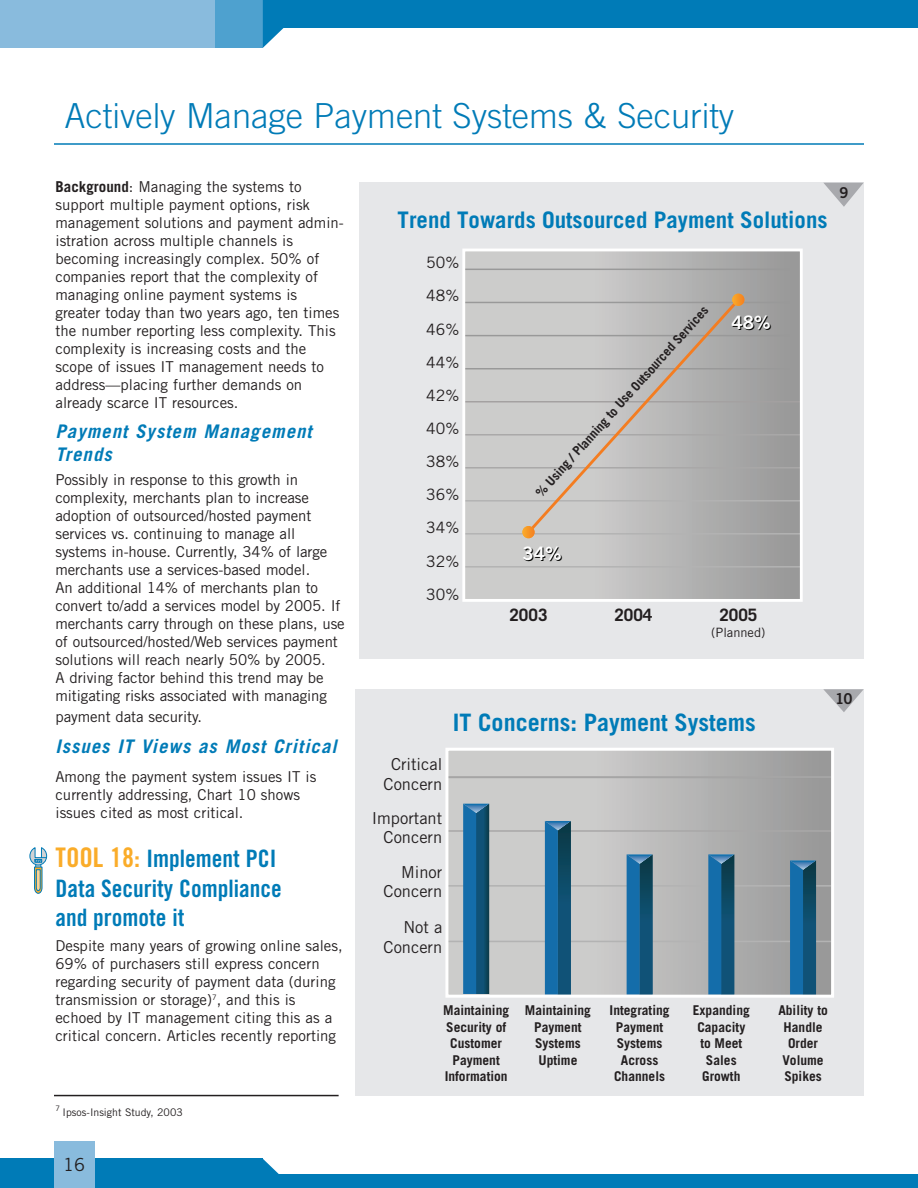
<style>
.page{position:relative;width:918px;height:1188px;background:#fff}
.page>*{position:absolute;margin:0;border:0;box-sizing:border-box;transform-origin:0 0}
.t1{font:300 34.5px "Trade Gothic";color:#007bb7}
.t2{font:24px/29.5px "Trade Gothic Bold Cond Twenty";color:#007bb7}
.t3{font:700 24px "Trade Gothic";color:#007bb7}
.t4{font:700 22.8px "Trade Gothic";color:#007bb7}
.t5{font:italic 700 18.75px/22.5px "Trade Gothic";letter-spacing:.055em;color:#007bb7}
.t6{font:18.6px "Trade Gothic Bold Two";color:#040503}
.t7{font:18px "Trade Gothic";color:#231f20}
.t8{font:700 17.1px "Trade Gothic";color:#231f20}
.t9{font:16.5px/19.5px "Trade Gothic";color:#231f20;text-align:right}
.t10{font:15.75px/33.2px "Trade Gothic";color:#231f20}
.t11{font:15px/18px "Trade Gothic";color:#231f20}
.t12{font:15px "Trade Gothic Bold Two";color:#231f20}
.t13{font:700 13.5px/16.5px "Trade Gothic";color:#231f20;text-align:center}
.t14{font:700 12.9px "Trade Gothic";color:#231f20}
.t15{font:12.9px "Trade Gothic";color:#231f20}
.t16{font:10.5px "Trade Gothic";color:#231f20}
.t17{font:7.5px "Trade Gothic";color:#231f20}
.s1{font-weight:700}
.s2{font-size:27px;color:#faac29}
</style>
<div class="page">
<div style="left:0;top:0;width:263px;height:48px;background:#89bbdd"></div>
<div style="left:254px;top:0;width:664px;height:28px;background:#007bb7"></div>
<div style="left:216px;top:0;width:47px;height:48px;background:#4ea1cf"></div>
<svg style="left:263px;top:28px;width:21px;height:20px"></svg>
<div style="left:0;top:1158px;width:263px;height:30px;background:#007bb7"></div>
<div style="left:255px;top:1174px;width:663px;height:14px;background:#007bb7"></div>
<svg style="left:263px;top:1159px;width:16px;height:15px"></svg>
<div style="left:54px;top:1141px;width:40px;height:47px;background:#89bbdd"></div>
<hr style="left:54px;top:143px;width:810px;height:2px;background:#007bb7">
<svg style="left:30px;top:847px;width:17px;height:47px"></svg>
<div style="left:359px;top:182px;width:505px;height:477px;background:#e6e7e9"></div>
<div style="left:464px;top:249px;width:337px;height:351px;background:linear-gradient(to right,#d9d9d7,#9e9d9e)"></div>
<hr style="left:464px;top:335px;width:337px;height:1px;background:#999">
<hr style="left:464px;top:269px;width:337px;height:1px;background:#999">
<hr style="left:464px;top:302px;width:337px;height:1px;background:#999">
<hr style="left:464px;top:368px;width:337px;height:1px;background:#999">
<hr style="left:464px;top:401px;width:337px;height:1px;background:#a4a1a1">
<hr style="left:464px;top:434px;width:337px;height:2px;background:#a9a8a8">
<hr style="left:464px;top:467px;width:337px;height:2px;background:#a9a8a8">
<hr style="left:464px;top:533px;width:337px;height:2px;background:#b3b3b3">
<hr style="left:464px;top:500px;width:337px;height:2px;background:#b3b3b3">
<hr style="left:464px;top:566px;width:337px;height:2px;background:#b3b3b3">
<svg style="left:525px;top:296px;width:217px;height:240px;background:#bebbb9"></svg>
<div style="left:462px;top:249px;width:341px;height:353px;border:3px solid #fff"></div>
<svg style="left:522px;top:526px;width:13px;height:12px"></svg>
<svg style="left:732px;top:294px;width:12px;height:12px"></svg>
<hr style="left:54px;top:1095px;width:285px;height:1px;background:#231f20">
<svg style="left:824px;top:183px;width:39px;height:24px"></svg>
<div style="left:355px;top:689px;width:509px;height:407px;background:#e6e7e9"></div>
<div style="left:447px;top:751px;width:386px;height:245px;background:linear-gradient(to right,#d8d8d7,#9e9e9e)"></div>
<hr style="left:448px;top:830px;width:384px;height:2px;background:#a9a8a8">
<hr style="left:448px;top:776px;width:384px;height:2px;background:#a9a8a8">
<hr style="left:448px;top:885px;width:384px;height:2px;background:#b3b3b3">
<hr style="left:448px;top:941px;width:384px;height:1px;background:#b3b3b3">
<svg style="left:545px;top:821px;width:26px;height:173px;background:#135e8b"></svg>
<svg style="left:627px;top:854px;width:26px;height:140px;background:#155f8c"></svg>
<svg style="left:708px;top:854px;width:26px;height:140px;background:#155f8d"></svg>
<svg style="left:790px;top:860px;width:26px;height:134px;background:#145e8c"></svg>
<svg style="left:463px;top:804px;width:26px;height:190px;background:#145e8c"></svg>
<div style="left:445px;top:748px;width:389px;height:250px;border:3px solid #fff"></div>
<svg style="left:823px;top:689px;width:41px;height:23px"></svg>
<h1 class="t1" style="left:65px;top:103px;width:671px">Actively Manage Payment Systems &amp; Security</h1>
<p class="t11" style="left:56px;top:179px;width:290px"><span class="s1">Background</span>: Managing the systems to support multiple payment options, risk management solutions and payment admin&shy;istration across multiple channels is becoming increasingly complex. 50% of companies report that the complexity of managing online payment systems is greater today than two years ago, ten times the number reporting less complexity. This complexity is increasing costs and the scope of issues IT management needs to address—placing further demands on already scarce IT resources.</p>
<p class="t5" style="left:56px;top:422px;width:258px">Payment System Management<br>Trends</p>
<p class="t11" style="left:56px;top:472px;width:291px">Possibly in response to this growth in complexity, merchants plan to increase adoption of outsourced/hosted payment services vs. continuing to manage all systems in-house. Currently, 34% of large merchants use a services-based model.<br>An additional 14% of merchants plan to convert to/add a services model by 2005. If merchants carry through on these plans, use of outsourced/hosted/Web services payment solutions will reach nearly 50% by 2005.<br>A driving factor behind this trend may be mitigating risks associated with managing</p>
<p class="t11" style="left:56px;top:709px;width:148px">payment data security.</p>
<p class="t5" style="left:56px;top:737px;width:283px">Issues IT Views as Most Critical</p>
<p class="t11" style="left:56px;top:769px;width:262px">Among the payment system issues IT is currently addressing, Chart 10 shows issues cited as most critical.</p>
<h2 class="t2" style="left:55px;top:846px;width:228px"><span class="s2">TOOL 18:</span> Implement PCI<br>Data Security Compliance and promote it</h2>
<p class="t11" style="left:55px;top:938px;width:289px">Despite many years of growing online sales, 69% of purchasers still express concern regarding security of payment data (during transmission or storage)<sup>7</sup>, and this is echoed by IT management citing this as a critical concern. Articles recently reporting</p>
<p class="t17" style="left:56px;top:1106px;width:6px">7</p>
<p class="t16" style="left:63px;top:1109px;width:122px">Ipsos-Insight Study, 2003</p>
<p class="t7" style="left:63px;top:1158px;width:23px">16</p>
<h3 class="t4" style="left:398px;top:212px;width:431px">Trend Towards Outsourced Payment Solutions</h3>
<p class="t10" style="left:426px;top:247px;width:35px">50%<br>48%</p>
<p class="t10" style="left:426px;top:314px;width:35px">46%</p>
<p class="t10" style="left:426px;top:347px;width:35px;text-align:justify">44% 42% 40% 38%</p>
<p class="t10" style="left:426px;top:479px;width:35px">36%</p>
<p class="t10" style="left:426px;top:513px;width:35px">34%</p>
<p class="t10" style="left:426px;top:546px;width:35px">32%<br>30%</p>
<p class="t14" style="left:534px;top:492px;width:253px;rotate:-48deg">% Using / Planning to Use Outsourced Services</p>
<p class="t6" style="left:523px;top:547px;width:41px">34%</p>
<p class="t6" style="left:732px;top:317px;width:41px">48%</p>
<p class="t8" style="left:509px;top:609px;width:40px">2003</p>
<p class="t8" style="left:614px;top:609px;width:40px">2004</p>
<p class="t8" style="left:719px;top:609px;width:40px">2005</p>
<p class="t15" style="left:711px;top:627px;width:56px">(Planned)</p>
<p class="t12" style="left:839px;top:187px;width:11px">9</p>
<p class="t9" style="left:384px;top:756px;width:60px;text-align:center">Critical<br>Concern</p>
<p class="t9" style="left:372px;top:810px;width:72px">Important<br>Concern</p>
<p class="t9" style="left:384px;top:864px;width:60px">Minor<br>Concern</p>
<p class="t9" style="left:384px;top:919px;width:60px">Not a<br>Concern</p>
<h2 class="t3" style="left:453px;top:714px;width:305px">IT Concerns: Payment Systems</h2>
<p class="t12" style="left:835px;top:693px;width:19px">10</p>
<p class="t13" style="left:443px;top:1004px;width:68px">Maintaining<br>Security of<br>Customer<br>Payment<br>Information</p>
<p class="t13" style="left:525px;top:1004px;width:68px">Maintaining<br>Payment<br>Systems<br>Uptime</p>
<p class="t13" style="left:610px;top:1004px;width:62px">Integrating<br>Payment<br>Systems<br>Across<br>Channels</p>
<p class="t13" style="left:693px;top:1004px;width:58px">Expanding<br>Capacity to Meet<br>Sales<br>Growth</p>
<p class="t13" style="left:778px;top:1004px;width:51px">Ability to<br>Handle<br>Order<br>Volume<br>Spikes</p>
</div>
